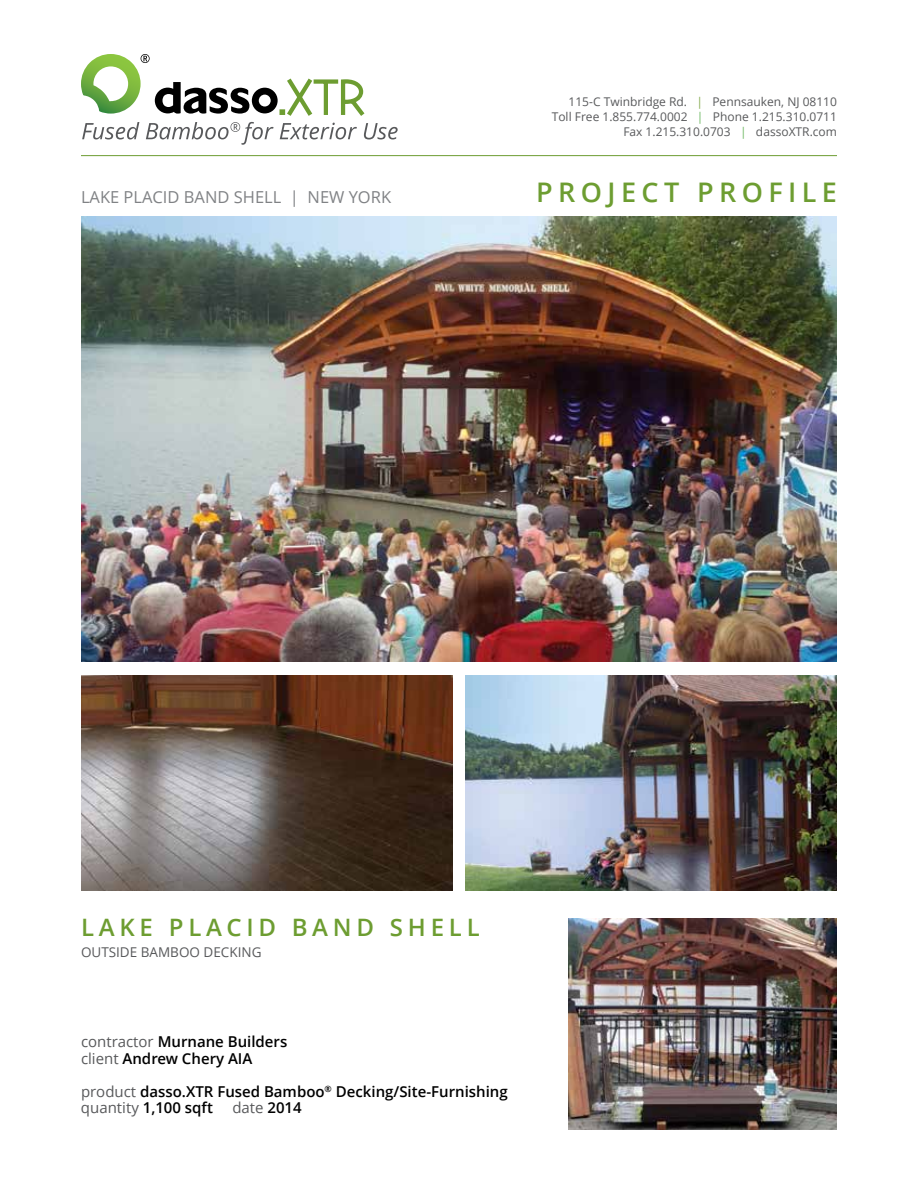
<style>
.page{position:relative;width:918px;height:1188px;background:#fff}
.page>*{position:absolute;margin:0;border:0;box-sizing:border-box;transform-origin:0 0}
.t1{font:600 27px "Open Sans";letter-spacing:.2em;color:#6d9d31}
.t2{font:600 24px "Open Sans";letter-spacing:.2em;color:#6d9d31}
.t3{font:16.5px "Open Sans";color:#808285}
.t4{font:600 15px/16.5px "Open Sans";color:#000}
.t5{font:15px "Open Sans";color:#58595b}
.t6{font:13.5px "Open Sans";color:#58595b}
.t7{font:12px/15px "Open Sans";color:#58595b;text-align:right}
.s1{color:#86ac51}
.s2{color:#70b965}
.s3{font-weight:400;color:#58595b}
.s4{font-weight:600;color:#000}
</style>
<div class="page">
<img style="left:568px;top:919px;width:269px;height:210px">
<img style="left:81px;top:217px;width:756px;height:445px">
<img style="left:466px;top:675px;width:371px;height:215px">
<img style="left:81px;top:675px;width:371px;height:216px">
<hr style="left:81px;top:155px;width:756px;height:1px;background:#6d9d31">
<svg style="left:81px;top:54px;width:317px;height:91px"></svg>
<p class="t7" style="left:552px;top:93px;width:287px">115-C Twinbridge Rd. <span class="s1">|</span> Pennsauken, NJ 08110<br>Toll Free 1.855.774.0002 <span class="s2">|</span> Phone 1.215.310.0711<br>Fax 1.215.310.0703 <span class="s2">|</span> dassoXTR.com</p>
<p class="t3" style="left:81px;top:185px;width:312px">LAKE PLACID BAND SHELL | NEW YORK</p>
<h1 class="t1" style="left:536px;top:177px;width:302px">PROJECT PROFILE</h1>
<h2 class="t2" style="left:81px;top:914px;width:400px">LAKE PLACID BAND SHELL</h2>
<p class="t6" style="left:81px;top:943px;width:182px">OUTSIDE BAMBOO DECKING</p>
<p class="t4" style="left:81px;top:1034px;width:208px"><span class="s3">contractor</span> Murnane Builders <span class="s3">client</span> Andrew Chery AIA</p>
<p class="t4" style="left:81px;top:1084px;width:428px"><span class="s3">product</span> dasso.XTR Fused Bamboo<sup>®</sup> Decking/Site-Furnishing <span class="s3">quantity</span> 1,100 sqft</p>
<p class="t5" style="left:232px;top:1098px;width:71px">date <span class="s4">2014</span></p>
</div>
